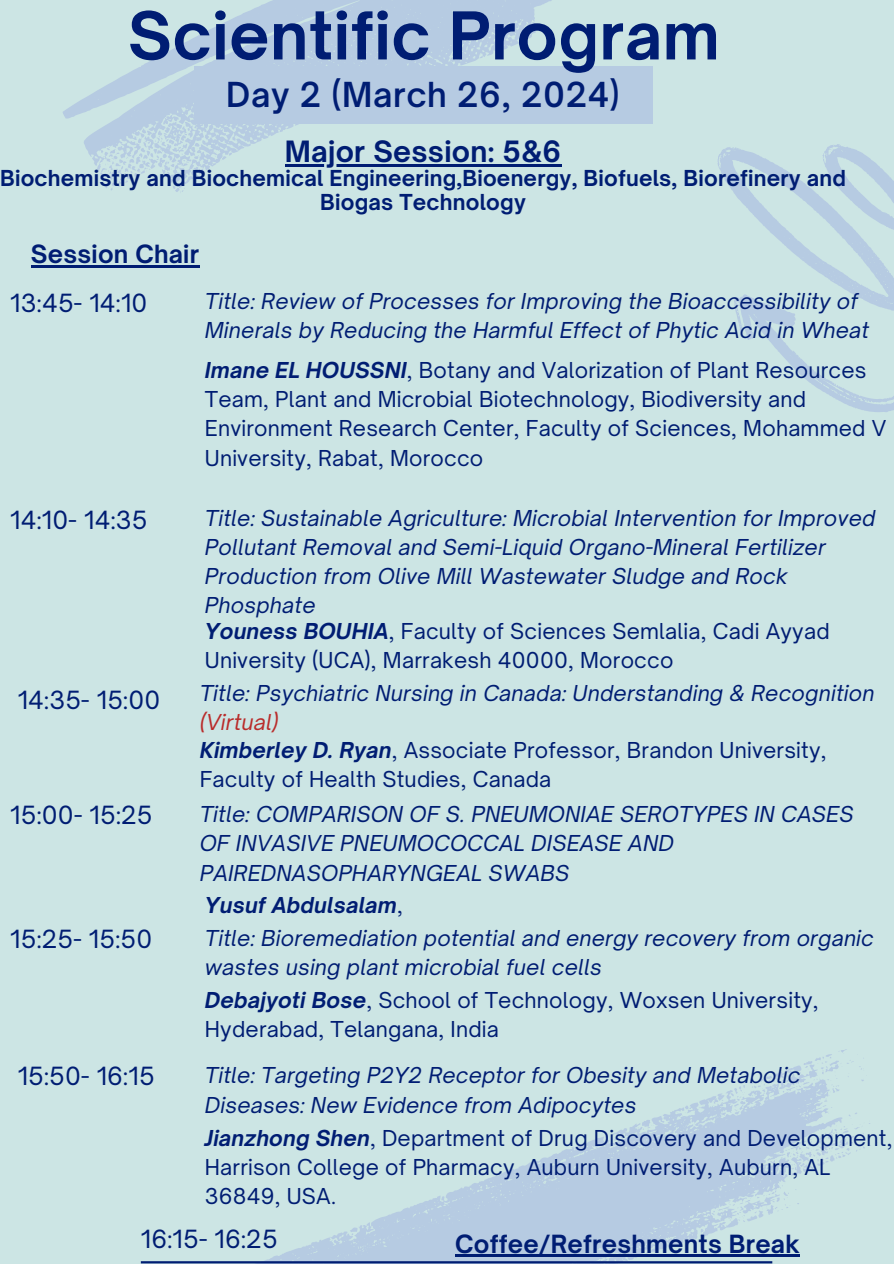
<style>
.page{position:relative;width:894px;height:1264px;background:#fff}
.page>*{position:absolute;margin:0;border:0;box-sizing:border-box;transform-origin:0 0}
.t1{font:700 63px "Open Sauce One";letter-spacing:.01em;color:#001d73}
.t2{font:600 33px "Open Sauce One";letter-spacing:.02em;color:#001d73}
.t3{font:700 28.05px "Open Sauce One";letter-spacing:.01em;color:#001d73}
.t4{font:24px "Open Sauce One";letter-spacing:.01em;color:#001d73}
.t5{font:700 24px "Open Sauce One";letter-spacing:.01em;color:#001d73}
.t6{font:italic 21px/29.2px "Open Sauce One";letter-spacing:.01em;color:#001d73}
.t7{font:21px/29.2px "Open Sauce One";letter-spacing:.01em;color:#001d73}
.t8{font:700 21px/23.7px "Open Sauce One";letter-spacing:.01em;color:#001d73;text-align:center}
.t9{font:italic 700 21px "Open Sauce One";letter-spacing:.01em;color:#001d73}
.s1{font-weight:700;font-style:italic}
.s2{color:#b92c2b}
.s3{font-weight:400;font-style:normal}
</style>
<div class="page">
<div style="left:0;top:0;width:893px;height:1263px;background:#cce5e4"></div>
<svg style="left:717px;top:144px;width:176px;height:268px"></svg>
<svg style="left:63px;top:0;width:590px;height:192px"></svg>
<svg style="left:265px;top:1049px;width:606px;height:214px"></svg>
<div style="left:193px;top:66px;width:459px;height:58px;background:#b6cbe2"></div>
<hr style="left:285px;top:164px;width:276px;height:2px;background:#001d73">
<hr style="left:31px;top:265px;width:168px;height:2px;background:#001d73">
<hr style="left:141px;top:1261px;width:631px;height:2px;background:#001d73">
<hr style="left:455px;top:1254px;width:344px;height:2px;background:#001d73">
<h2 class="t1" style="left:128px;top:-4px;width:593px">Scientific Program</h2>
<p class="t2" style="left:226px;top:74px;width:395px">Day 2 (March 26, 2024)</p>
<h1 class="t3" style="left:285px;top:134px;width:278px">Major Session: 5&amp;6</h1>
<h1 class="t8" style="left:0;top:167px;width:847px">Biochemistry and Biochemical Engineering,Bioenergy, Biofuels, Biorefinery and<br>Biogas Technology</h1>
<p class="t5" style="left:31px;top:239px;width:170px">Session Chair</p>
<h5 class="t6" style="left:205px;top:286px;width:665px">Title: Review of Processes for Improving the Bioaccessibility of<br>Minerals by Reducing the Harmful Effect of Phytic Acid in Wheat</h5>
<h3 class="t7" style="left:205px;top:355px;width:663px"><span class="s1">Imane EL HOUSSNI</span>, Botany and Valorization of Plant Resources<br>Team, Plant and Microbial Biotechnology, Biodiversity and</h3>
<p class="t7" style="left:205px;top:414px;width:683px">Environment Research Center, Faculty of Sciences, Mohammed V<br>University, Rabat, Morocco</p>
<h4 class="t4" style="left:10px;top:288px;width:139px">13:45- 14:10</h4>
<p class="t4" style="left:10px;top:504px;width:139px">14:10- 14:35</p>
<p class="t6" style="left:205px;top:503px;width:671px">Title: Sustainable Agriculture: Microbial Intervention for Improved Pollutant Removal and Semi-Liquid Organo-Mineral Fertilizer Production from Olive Mill Wastewater Sludge and Rock Phosphate</p>
<p class="t7" style="left:205px;top:616px;width:626px"><span class="s1">Youness BOUHIA</span>, Faculty of Sciences Semlalia, Cadi Ayyad</p>
<h4 class="t7" style="left:205px;top:645px;width:470px">University (UCA), Marrakesh 40000, Morocco</h4>
<h4 class="t4" style="left:18px;top:684px;width:144px">14:35- 15:00</h4>
<p class="t6" style="left:200px;top:678px;width:676px">Title: Psychiatric Nursing in Canada: Understanding &amp; Recognition <span class="s2">(Virtual)</span></p>
<p class="t7" style="left:200px;top:735px;width:628px"><span class="s1">Kimberley D. Ryan</span>, Associate Professor, Brandon University,<br>Faculty of Health Studies, Canada</p>
<h4 class="t4" style="left:10px;top:800px;width:144px">15:00- 15:25</h4>
<p class="t6" style="left:200px;top:799px;width:655px">Title: COMPARISON OF S. PNEUMONIAE SEROTYPES IN CASES<br>OF INVASIVE PNEUMOCOCCAL DISEASE AND<br>PAIREDNASOPHARYNGEAL SWABS</p>
<p class="t9" style="left:205px;top:892px;width:199px">Yusuf Abdulsalam<span class="s3">,</span></p>
<p class="t4" style="left:10px;top:924px;width:143px">15:25- 15:50</p>
<p class="t6" style="left:205px;top:923px;width:670px">Title: Bioremediation potential and energy recovery from organic</p>
<p class="t6" style="left:205px;top:952px;width:398px">wastes using plant microbial fuel cells</p>
<h4 class="t7" style="left:205px;top:984px;width:615px"><span class="s1">Debajyoti Bose</span>, School of Technology, Woxsen University,<br>Hyderabad, Telangana, India</h4>
<p class="t4" style="left:18px;top:1061px;width:138px">15:50- 16:15</p>
<p class="t6" style="left:205px;top:1060px;width:597px">Title: Targeting P2Y2 Receptor for Obesity and Metabolic<br>Diseases: New Evidence from Adipocytes</p>
<p class="t7" style="left:205px;top:1122px;width:688px"><span class="s1">Jianzhong Shen</span>, Department of Drug Discovery and Development,<br>Harrison College of Pharmacy, Auburn University, Auburn, AL<br>36849, USA.</p>
<h3 class="t4" style="left:141px;top:1223px;width:138px">16:15- 16:25</h3>
<h4 class="t5" style="left:455px;top:1228px;width:346px">Coffee/Refreshments Break</h4>
</div>
